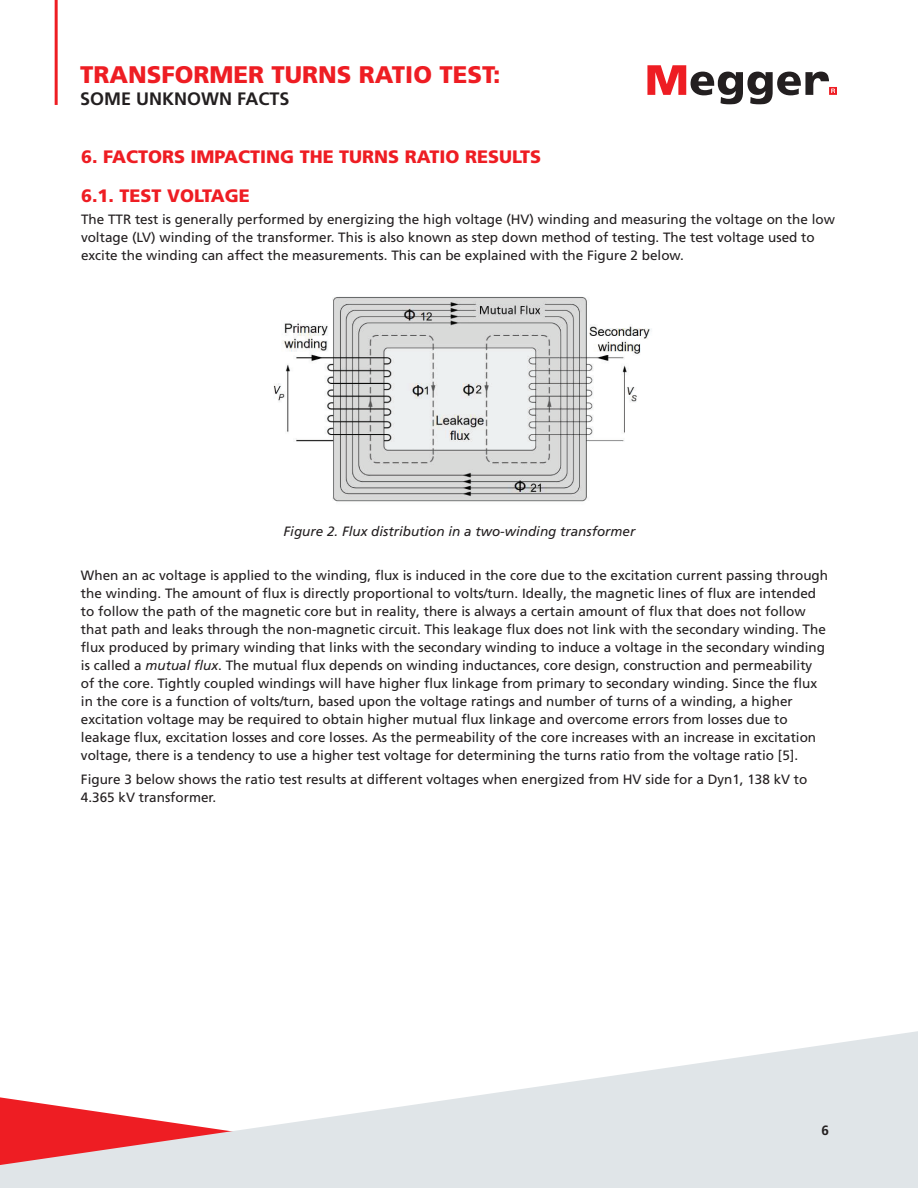
<style>
.page{position:relative;width:918px;height:1188px;background:#fff}
.page>*{position:absolute;margin:0;border:0;box-sizing:border-box;transform-origin:0 0}
.t1{font:900 24px "Frutiger LT Pro";color:#ee1d23}
.t2{font:900 18px "Frutiger LT Pro";color:#ee1d23}
.t3{font:700 18px "Frutiger LT Pro";color:#231f20}
.t4{font:13.5px/18px "Frutiger LT Pro";color:#231f20}
.t5{font:italic 13.5px "Frutiger LT Pro";color:#231f20}
.t6{font:700 13.5px "Frutiger LT Pro";color:#231f20}
.s1{font-style:italic}
</style>
<div class="page">
<svg style="left:0;top:1031px;width:918px;height:157px;fill:#e0e5e8"></svg>
<hr style="left:55px;top:0;width:3px;height:105px;background:#ee1d23">
<svg style="left:647px;top:65px;width:190px;height:40px"></svg>
<img style="left:273px;top:296px;width:378px;height:206px">
<h1 class="t1" style="left:80px;top:60px;width:422px">TRANSFORMER TURNS RATIO TEST:</h1>
<h2 class="t3" style="left:80px;top:88px;width:211px">SOME UNKNOWN FACTS</h2>
<h2 class="t2" style="left:81px;top:145px;width:462px">6. FACTORS IMPACTING THE TURNS RATIO RESULTS</h2>
<h2 class="t2" style="left:81px;top:185px;width:170px">6.1. TEST VOLTAGE</h2>
<p class="t4" style="left:81px;top:210px;width:755px">The TTR test is generally performed by energizing the high voltage (HV) winding and measuring the voltage on the low voltage (LV) winding of the transformer. This is also known as step down method of testing. The test voltage used to excite the winding can affect the measurements. This can be explained with the Figure 2 below.</p>
<p class="t5" style="left:284px;top:523px;width:353px">Figure 2. Flux distribution in a two-winding transformer</p>
<p class="t4" style="left:81px;top:566px;width:749px">When an ac voltage is applied to the winding, flux is induced in the core due to the excitation current passing through the winding. The amount of flux is directly proportional to volts/turn. Ideally, the magnetic lines of flux are intended to follow the path of the magnetic core but in reality, there is always a certain amount of flux that does not follow that path and leaks through the non-magnetic circuit. This leakage flux does not link with the secondary winding. The flux produced by primary winding that links with the secondary winding to induce a voltage in the secondary winding is called a <span class="s1">mutual flux</span>. The mutual flux depends on winding inductances, core design, construction and permeability of the core. Tightly coupled windings will have higher flux linkage from primary to secondary winding. Since the flux in the core is a function of volts/turn, based upon the voltage ratings and number of turns of a winding, a higher excitation voltage may be required to obtain higher mutual flux linkage and overcome errors from losses due to leakage flux, excitation losses and core losses. As the permeability of the core increases with an increase in excitation voltage, there is a tendency to use a higher test voltage for determining the turns ratio from the voltage ratio [5].</p>
<p class="t4" style="left:81px;top:771px;width:728px">Figure 3 below shows the ratio test results at different voltages when energized from HV side for a Dyn1, 138 kV to<br>4.365 kV transformer.</p>
<p class="t6" style="left:821px;top:1123px;width:9px">6</p>
</div>
